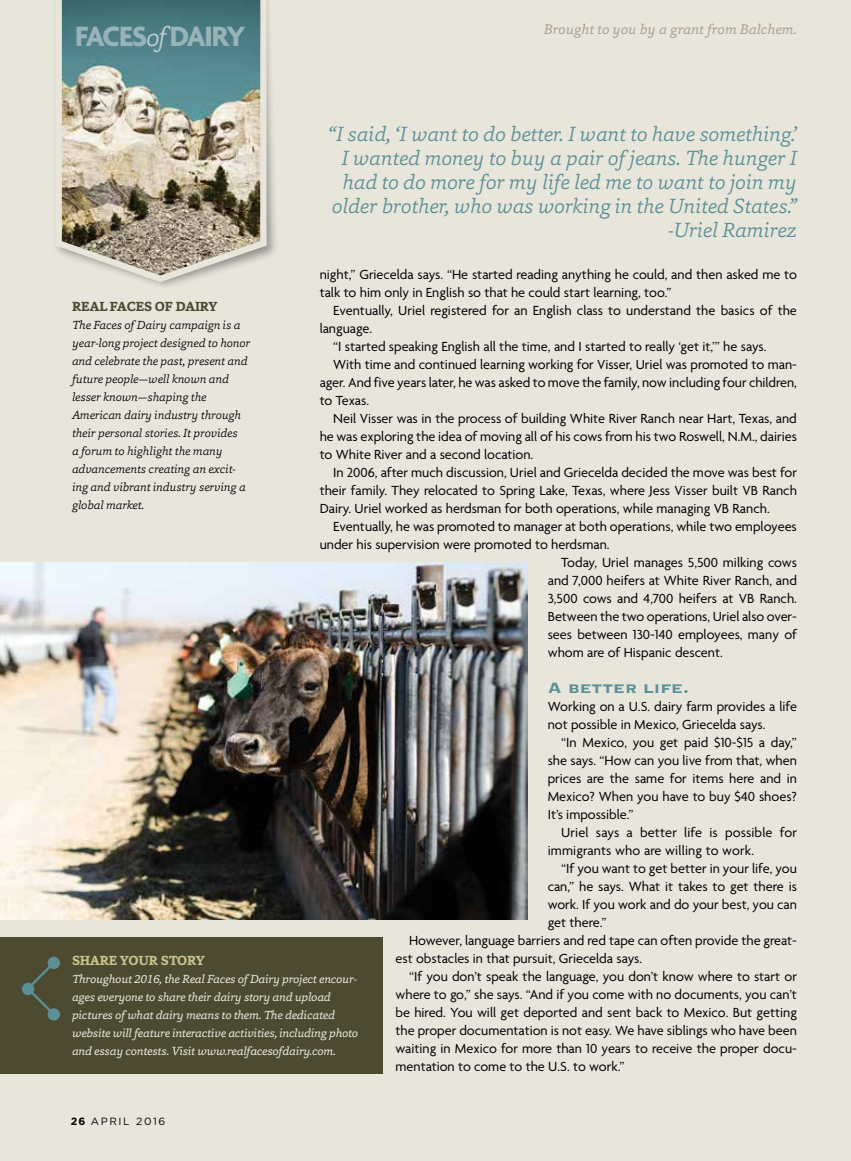
<style>
.page{position:relative;width:851px;height:1161px;background:#fff}
.page>*{position:absolute;margin:0;border:0;box-sizing:border-box;transform-origin:0 0}
.t1{font:700 30.3px "Agenda";letter-spacing:-.06em;color:#99b4b9}
.t2{font:italic 300 21px/24px "Capita";letter-spacing:-.01em;color:#5b9096;text-align:right}
.t3{font:19.5px "Copperplate Gothic Std 33 BC";color:#5b9096}
.t4{font:14.25px/18px "Agenda";color:#000}
.t5{font:italic 14.25px "Capita";color:#ada390}
.t6{font:700 13.5px "Capita";letter-spacing:-.02em;color:#4d4a32}
.t7{font:700 13.5px "Capita";letter-spacing:-.02em;color:#c8c28a}
.t8{font:italic 300 12px/18px "Capita";letter-spacing:-.01em;color:#000}
.t9{font:italic 12px/18px "Capita";letter-spacing:-.02em;color:#e8e6db}
.t10{font:10.5px "Gotham";letter-spacing:.15em;color:#000}
.s1{font-family:"Capita";font-weight:300;font-style:italic;font-size:26.4px;color:#bfced1}
.s2{font-weight:700}
</style>
<div class="page">
<div style="left:0;top:0;width:850px;height:1161px;background:#e8e6db"></div>
<div style="left:0;top:938px;width:382px;height:136px;background:#4d4a32"></div>
<div style="left:22px;top:983px;width:12px;height:12px;background:#5b9096;border-radius:50%"></div>
<div style="left:48px;top:957px;width:12px;height:12px;background:#5b9096;border-radius:50%"></div>
<div style="left:48px;top:1008px;width:12px;height:13px;background:#5b9096;border-radius:50%"></div>
<svg style="left:25px;top:960px;width:31px;height:57px"></svg>
<div style="left:52px;top:0;width:227px;height:290px;background:#000;opacity:.36"></div>
<svg style="left:53px;top:0;width:218px;height:287px"></svg>
<img style="left:0;top:562px;width:527px;height:358px">
<h1 class="t1" style="left:75px;top:20px;width:172px">FACES<span class="s1">of</span>DAIRY</h1>
<p class="t5" style="left:543px;top:19px;width:255px">Brought to you by a grant from Balchem.</p>
<h2 class="t2" style="left:328px;top:122px;width:470px">“I said, ‘I want to do better. I want to have something.’ I wanted money to buy a pair of jeans. The hunger I had to do more for my life led me to want to join my older brother, who was working in the United States.” -Uriel Ramirez</h2>
<p class="t4" style="left:320px;top:266px;width:479px">night,” Griecelda says. “He started reading anything he could, and then asked me to talk to him only in English so that he could start learning, too.”</p>
<p class="t4" style="left:333px;top:302px;width:465px">Eventually, Uriel registered for an English class to understand the basics of the</p>
<p class="t4" style="left:320px;top:320px;width:54px">language.</p>
<p class="t4" style="left:333px;top:338px;width:435px">“I started speaking English all the time, and I started to really ‘get it,’” he says.</p>
<p class="t4" style="left:333px;top:356px;width:465px">With time and continued learning working for Visser, Uriel was promoted to man-</p>
<p class="t4" style="left:320px;top:374px;width:478px">ager. And five years later, he was asked to move the family, now including four children,</p>
<p class="t4" style="left:320px;top:392px;width:51px">to Texas.</p>
<p class="t4" style="left:333px;top:410px;width:465px">Neil Visser was in the process of building White River Ranch near Hart, Texas, and</p>
<p class="t4" style="left:320px;top:428px;width:479px">he was exploring the idea of moving all of his cows from his two Roswell, N.M., dairies</p>
<p class="t4" style="left:320px;top:446px;width:215px">to White River and a second location.</p>
<p class="t4" style="left:333px;top:464px;width:465px">In 2006, after much discussion, Uriel and Griecelda decided the move was best for</p>
<p class="t4" style="left:320px;top:482px;width:478px">their family. They relocated to Spring Lake, Texas, where Jess Visser built VB Ranch</p>
<p class="t4" style="left:320px;top:500px;width:451px">Dairy. Uriel worked as herdsman for both operations, while managing VB Ranch.</p>
<p class="t4" style="left:333px;top:518px;width:465px">Eventually, he was promoted to manager at both operations, while two employees</p>
<p class="t4" style="left:320px;top:536px;width:291px">under his supervision were promoted to herdsman.</p>
<p class="t4" style="left:561px;top:554px;width:237px">Today, Uriel manages 5,500 milking cows</p>
<p class="t4" style="left:547px;top:572px;width:251px">and 7,000 heifers at White River Ranch, and</p>
<p class="t4" style="left:547px;top:590px;width:251px">3,500 cows and 4,700 heifers at VB Ranch.</p>
<p class="t4" style="left:547px;top:608px;width:251px">Between the two operations, Uriel also over-</p>
<p class="t4" style="left:547px;top:626px;width:251px">sees between 130-140 employees, many of</p>
<p class="t4" style="left:547px;top:644px;width:177px">whom are of Hispanic descent.</p>
<h3 class="t3" style="left:547px;top:678px;width:143px">A better life.</h3>
<p class="t4" style="left:547px;top:698px;width:251px">Working on a U.S. dairy farm provides a life not possible in Mexico, Griecelda says.</p>
<p class="t4" style="left:547px;top:734px;width:251px;text-align:justify;text-indent:13px">“In Mexico, you get paid $10-$15 a day,” she says. “How can you live from that, when prices are the same for items here and in Mexico? When you have to buy $40 shoes?<br>It’s impossible.”</p>
<p class="t4" style="left:547px;top:824px;width:251px;text-indent:13px">Uriel says a better life is possible for immigrants who are willing to work.</p>
<p class="t4" style="left:561px;top:860px;width:237px">“If you want to get better in your life, you</p>
<p class="t4" style="left:547px;top:878px;width:251px">can,” he says. What it takes to get there is</p>
<p class="t4" style="left:547px;top:896px;width:251px">work. If you work and do your best, you can</p>
<p class="t4" style="left:547px;top:914px;width:60px">get there.”</p>
<p class="t4" style="left:409px;top:932px;width:389px">However, language barriers and red tape can often provide the great-</p>
<p class="t4" style="left:395px;top:950px;width:248px">est obstacles in that pursuit, Griecelda says.</p>
<p class="t4" style="left:409px;top:968px;width:389px">“If you don’t speak the language, you don’t know where to start or</p>
<p class="t4" style="left:395px;top:986px;width:403px">where to go,” she says. “And if you come with no documents, you can’t</p>
<p class="t4" style="left:395px;top:1004px;width:403px">be hired. You will get deported and sent back to Mexico. But getting</p>
<p class="t4" style="left:395px;top:1022px;width:403px">the proper documentation is not easy. We have siblings who have been</p>
<p class="t4" style="left:395px;top:1040px;width:403px">waiting in Mexico for more than 10 years to receive the proper docu-</p>
<p class="t4" style="left:395px;top:1058px;width:231px">mentation to come to the U.S. to work.”</p>
<p class="t6" style="left:72px;top:298px;width:147px">REAL FACES OF DAIRY</p>
<p class="t8" style="left:72px;top:316px;width:180px">The Faces of Dairy campaign is a year-long project designed to honor and celebrate the past, present and future people—well known and lesser known—shaping the<br>American dairy industry through their personal stories. It provides<br>a forum to highlight the many advancements creating an excit&shy;ing and vibrant industry serving a global market.</p>
<p class="t7" style="left:72px;top:952px;width:134px">SHARE YOUR STORY</p>
<p class="t9" style="left:72px;top:970px;width:288px">Throughout 2016, the Real Faces of Dairy project encour&shy;ages everyone to share their dairy story and upload pictures of what dairy means to them. The dedicated website will feature interactive activities, including photo and essay contests. Visit www.realfacesofdairy.com.</p>
<p class="t10" style="left:71px;top:1115px;width:96px"><span class="s2">26</span> APRIL 2016</p>
</div>
